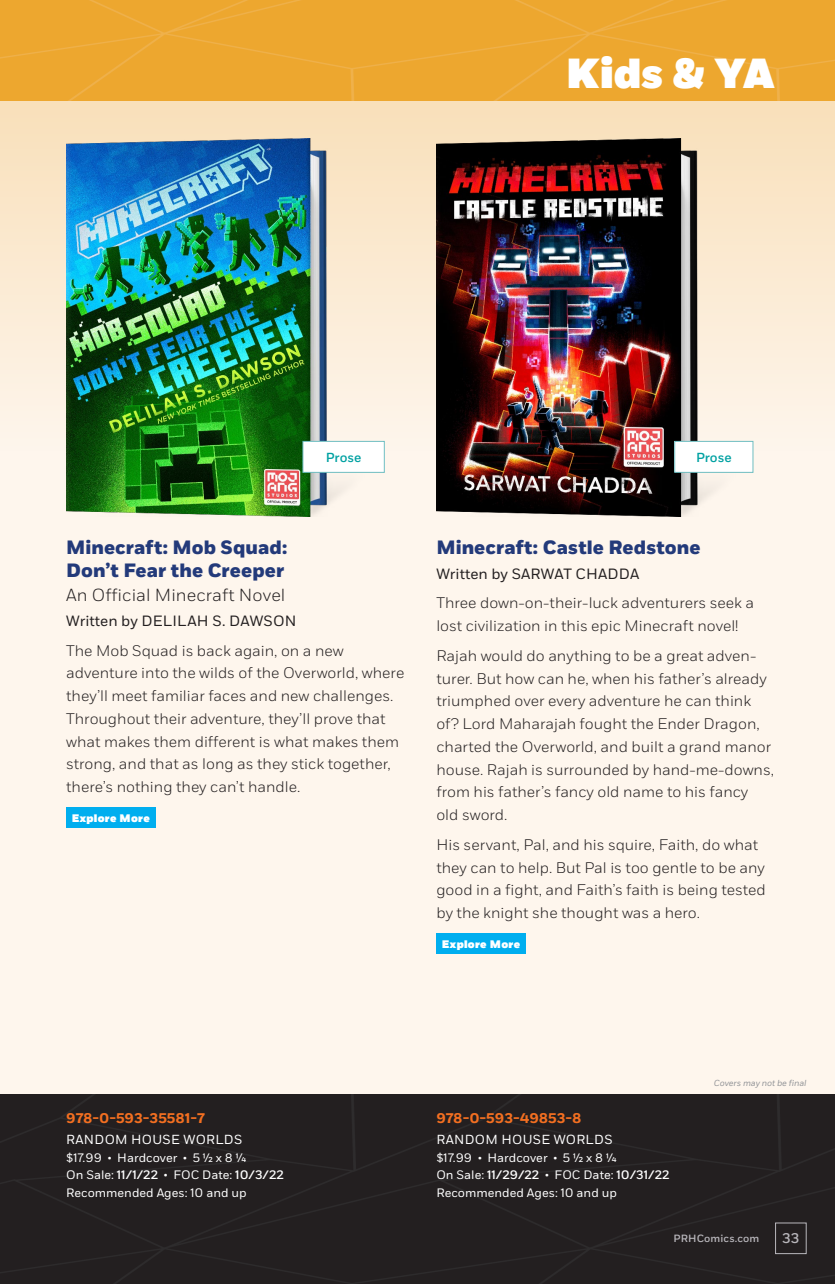
<style>
.page{position:relative;width:835px;height:1284px;background:#fef6ed}
.page>*{position:absolute;margin:0;border:0;box-sizing:border-box;transform-origin:0 0}
.t1{font:900 42px "Fort";color:#fff}
.CC_Title{font:800 19.25px/23.6px "Fort";letter-spacing:.005em;color:#233a7a}
.CC_Subtitle{font:300 17.5px "Fort";letter-spacing:.005em;color:#231f20}
.CC_Body_Copy{font:300 15.4px/22.8px "Fort";color:#231f20}
.CC_Author{font:14.88px "Fort";letter-spacing:.01em;color:#231f20}
.CC_Specs_ISBN{font:700 14px "Fort";color:#f36f21}
.t2{font:500 14px "Fort";color:#b9b7bc}
.CC_Specs{font:13.12px "Fort";letter-spacing:.02em;color:#fff}
.CC_Mature_Title{font:500 13.12px "Fort";color:#00a1a2}
.CC_Specs-2{font:12.25px/17.5px "Fort";color:#fff}
.CC_Link_Button{font:900 10.85px "Fort";letter-spacing:.025em;color:#fff}
.t3{font:500 10.5px "Fort";letter-spacing:.01em;color:#b9b7bc}
.t4{font:italic 8.75px "Fort";letter-spacing:-.01em;color:#939598}
.s1{font-size:8.75px}
.s2{font-weight:500}
</style>
<div class="page">
<div style="left:0;top:101px;width:835px;height:350px;background:linear-gradient(to bottom,#f9e0ba,#fdf5ec)"></div>
<div style="left:0;top:0;width:835px;height:101px;background:#eda72f"></div>
<div style="left:0;top:1095px;width:835px;height:189px;background:#231f20"></div>
<div style="left:775px;top:1222px;width:31px;height:32px;border:1px solid #b9b7bc"></div>
<div style="left:436px;top:934px;width:89px;height:20px;background:#00aeef"></div>
<div style="left:66px;top:808px;width:89px;height:20px;background:#00aeef"></div>
<img style="left:436px;top:139px;width:347px;height:378px">
<img style="left:66px;top:139px;width:347px;height:378px">
<div style="left:303px;top:441px;width:81px;height:31px;background:#fff"></div>
<div style="left:303px;top:441px;width:81px;height:32px;border:1px solid #6fbec1"></div>
<div style="left:675px;top:441px;width:78px;height:31px;background:#fff"></div>
<div style="left:674px;top:441px;width:79px;height:32px;border:1px solid #6fbec1"></div>
<h1 class="t1" style="left:566px;top:47px;width:211px">Kids &amp; YA</h1>
<p class="CC_Mature_Title" style="left:326px;top:449px;width:37px">Prose</p>
<p class="CC_Mature_Title" style="left:696px;top:449px;width:37px">Prose</p>
<p class="CC_Title" style="left:66px;top:536px;width:223px">Minecraft: Mob Squad:<br>Don’t Fear the Creeper</p>
<p class="CC_Subtitle" style="left:66px;top:584px;width:221px">An Official Minecraft Novel</p>
<p class="CC_Author" style="left:66px;top:612px;width:232px">Written by DELILAH S. DAWSON</p>
<p class="CC_Body_Copy" style="left:66px;top:639px;width:340px">The Mob Squad is back again, on a new adventure into the wilds of the Overworld, where they’ll meet familiar faces and new challenges.<br>Throughout their adventure, they’ll prove that what makes them different is what makes them strong, and that as long as they stick together, there’s nothing they can’t handle.</p>
<p class="CC_Link_Button" style="left:72px;top:811px;width:80px">Explore More</p>
<p class="CC_Title" style="left:436px;top:536px;width:266px">Minecraft: Castle Redstone</p>
<p class="CC_Author" style="left:436px;top:564px;width:205px">Written by SARWAT CHADDA</p>
<p class="CC_Body_Copy" style="left:436px;top:592px;width:319px">Three down-on-their-luck adventurers seek a lost civilization in this epic Minecraft novel!</p>
<p class="CC_Body_Copy" style="left:436px;top:644px;width:339px">Rajah would do anything to be a great adven&shy;turer. But how can he, when his father’s already triumphed over every adventure he can think of? Lord Maharajah fought the Ender Dragon, charted the Overworld, and built a grand manor house. Rajah is surrounded by hand-me-downs, from his father’s fancy old name to his fancy old sword.</p>
<p class="CC_Body_Copy" style="left:436px;top:833px;width:331px">His servant, Pal, and his squire, Faith, do what they can to help. But Pal is too gentle to be any good in a fight, and Faith’s faith is being tested by the knight she thought was a hero.</p>
<p class="CC_Link_Button" style="left:442px;top:937px;width:80px">Explore More</p>
<p class="CC_Specs_ISBN" style="left:66px;top:1109px;width:140px">978-0-593-35581-7</p>
<p class="CC_Specs" style="left:66px;top:1131px;width:178px">RANDOM HOUSE WORLDS</p>
<p class="CC_Specs-2" style="left:66px;top:1149px;width:219px">$17.99 <span class="s1">•</span> Hardcover <span class="s1">•</span> 5 1/2 x 8 1/4<br>On Sale: <span class="s2">11/1/22</span> <span class="s1">•</span> FOC Date: <span class="s2">10/3/22<br></span>Recommended Ages: 10 and up</p>
<p class="CC_Specs_ISBN" style="left:436px;top:1109px;width:147px">978-0-593-49853-8</p>
<p class="CC_Specs" style="left:436px;top:1131px;width:178px">RANDOM HOUSE WORLDS</p>
<p class="CC_Specs-2" style="left:436px;top:1149px;width:235px">$17.99 <span class="s1">•</span> Hardcover <span class="s1">•</span> 5 1/2 x 8 1/4<br>On Sale: <span class="s2">11/29/22</span> <span class="s1">•</span> FOC Date: <span class="s2">10/31/22<br></span>Recommended Ages: 10 and up</p>
<p class="t4" style="left:714px;top:1077px;width:94px">Covers may not be final</p>
<p class="t3" style="left:673px;top:1232px;width:87px">PRHComics.com</p>
<p class="t2" style="left:782px;top:1229px;width:19px">33</p>
</div>
